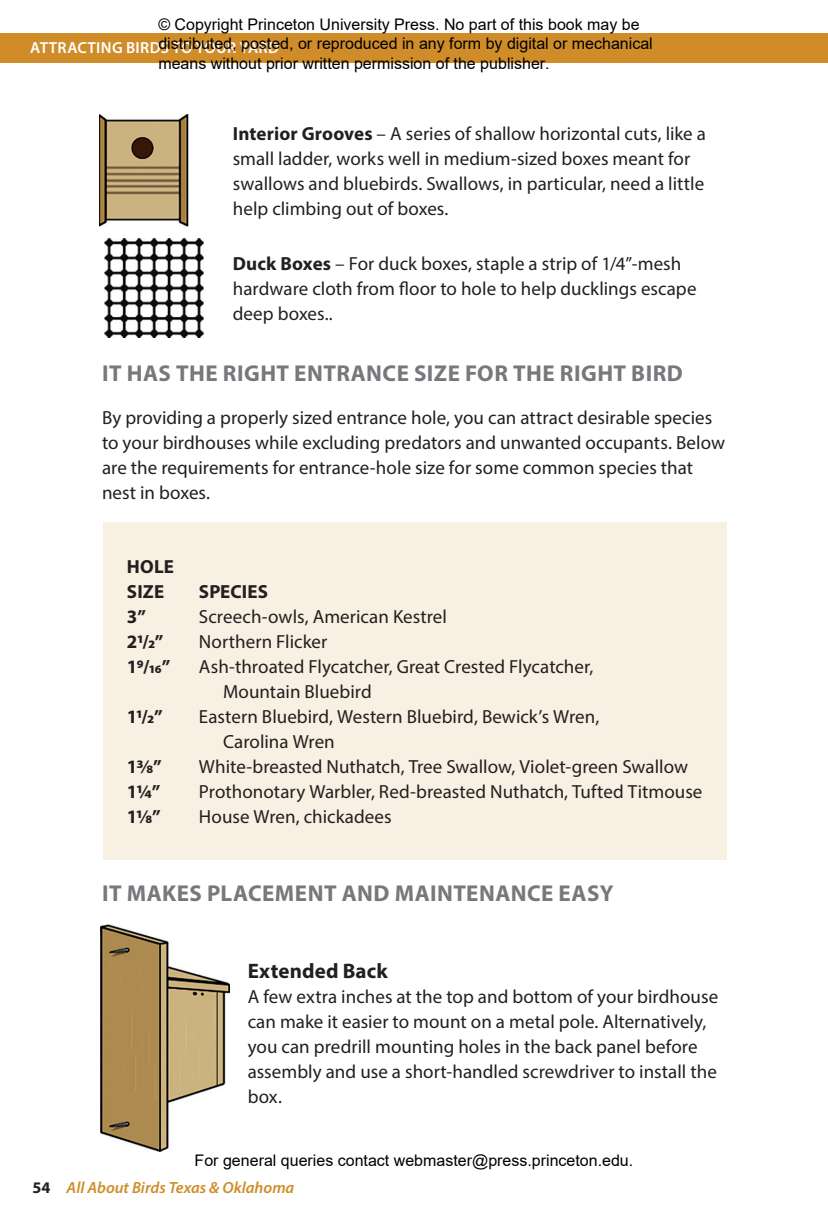
<style>
.page{position:relative;width:828px;height:1224px;background:#fff}
.page>*{position:absolute;margin:0;border:0;box-sizing:border-box;transform-origin:0 0}
.H2_11_5pt_ALL_CAPS_6{font:700 23px "Myriad Pro";letter-spacing:.02em;color:#76787b}
.H3_10_5pt_BLACK{font:700 21px "Myriad Pro";letter-spacing:.005em;color:#231f20}
.FM_Body_text__9_5_12{font:19px/25px "Myriad Pro";color:#231f20}
.FM_P54_Table_Element{font:19px "Myriad Pro";color:#231f20}
.FM_P54_Table_Element-2{font:700 19px "Myriad Pro";letter-spacing:.005em;color:#231f20}
.t1{font:italic 600 16.2px "Myriad Pro";color:#cf8c29}
.t2{font:16px/19.2px "Arial";color:#000}
.t3{font:600 16px "Myriad Pro";letter-spacing:.02em;color:#fff}
.s1{font-weight:700}
.s2{font-weight:700;font-style:normal;color:#231f20}
</style>
<div class="page">
<div style="left:0;top:33px;width:828px;height:30px;background:#cf8c29"></div>
<div style="left:103px;top:522px;width:624px;height:337px;background:#f8f0e2"></div>
<img style="left:104px;top:239px;width:100px;height:98px">
<img style="left:100px;top:924px;width:130px;height:228px">
<img style="left:99px;top:115px;width:89px;height:111px">
<p class="t2" style="left:158px;top:15px;width:496px">© Copyright Princeton University Press. No part of this book may be distributed, posted, or reproduced in any form by digital or mechanical means without prior written permission of the publisher.</p>
<p class="t3" style="left:30px;top:38px;width:250px">ATTRACTING BIRDS TO YOUR YARD</p>
<p class="FM_Body_text__9_5_12" style="left:233px;top:121px;width:475px"><span class="s1">Interior Grooves</span> – A series of shallow horizontal cuts, like a small ladder, works well in medium-sized boxes meant for swallows and bluebirds. Swallows, in particular, need a little help climbing out of boxes.</p>
<p class="FM_Body_text__9_5_12" style="left:233px;top:251px;width:465px"><span class="s1">Duck Boxes</span> – For duck boxes, staple a strip of 1/4”-mesh hardware cloth from floor to hole to help ducklings escape deep boxes..</p>
<p class="H2_11_5pt_ALL_CAPS_6" style="left:102px;top:359px;width:582px">IT HAS THE RIGHT ENTRANCE SIZE FOR THE RIGHT BIRD</p>
<p class="FM_Body_text__9_5_12" style="left:102px;top:405px;width:624px">By providing a properly sized entrance hole, you can attract desirable species to your birdhouses while excluding predators and unwanted occupants. Below are the requirements for entrance-hole size for some common species that nest in boxes.</p>
<p class="FM_P54_Table_Element-2" style="left:127px;top:554px;width:48px">HOLE</p>
<p class="FM_P54_Table_Element-2" style="left:127px;top:579px;width:39px">SIZE</p>
<p class="FM_P54_Table_Element-2" style="left:199px;top:579px;width:71px">SPECIES</p>
<p class="FM_P54_Table_Element-2" style="left:127px;top:604px;width:21px">3”</p>
<p class="FM_P54_Table_Element" style="left:199px;top:605px;width:250px">Screech-owls, American Kestrel</p>
<p class="FM_P54_Table_Element-2" style="left:127px;top:629px;width:38px">21/2”</p>
<p class="FM_P54_Table_Element" style="left:199px;top:630px;width:130px">Northern Flicker</p>
<p class="FM_P54_Table_Element-2" style="left:127px;top:654px;width:45px">19/16”</p>
<p class="FM_P54_Table_Element" style="left:199px;top:655px;width:396px">Ash-throated Flycatcher, Great Crested Flycatcher,</p>
<p class="FM_P54_Table_Element" style="left:223px;top:680px;width:150px">Mountain Bluebird</p>
<p class="FM_P54_Table_Element-2" style="left:127px;top:704px;width:37px">11/2”</p>
<p class="FM_P54_Table_Element" style="left:199px;top:705px;width:402px">Eastern Bluebird, Western Bluebird, Bewick’s Wren,</p>
<p class="FM_P54_Table_Element" style="left:223px;top:730px;width:113px">Carolina Wren</p>
<p class="FM_P54_Table_Element-2" style="left:127px;top:754px;width:36px">13/8”</p>
<p class="FM_P54_Table_Element" style="left:199px;top:755px;width:491px">White-breasted Nuthatch, Tree Swallow, Violet-green Swallow</p>
<p class="FM_P54_Table_Element-2" style="left:127px;top:779px;width:35px">11/4”</p>
<p class="FM_P54_Table_Element" style="left:199px;top:780px;width:505px">Prothonotary Warbler, Red-breasted Nuthatch, Tufted Titmouse</p>
<p class="FM_P54_Table_Element-2" style="left:127px;top:804px;width:35px">11/8”</p>
<p class="FM_P54_Table_Element" style="left:199px;top:805px;width:194px">House Wren, chickadees</p>
<p class="H2_11_5pt_ALL_CAPS_6" style="left:102px;top:879px;width:513px">IT MAKES PLACEMENT AND MAINTENANCE EASY</p>
<p class="H3_10_5pt_BLACK" style="left:248px;top:957px;width:142px">Extended Back</p>
<p class="FM_Body_text__9_5_12" style="left:248px;top:984px;width:472px">A few extra inches at the top and bottom of your birdhouse can make it easier to mount on a metal pole. Alternatively, you can predrill mounting holes in the back panel before assembly and use a short-handled screwdriver to install the box.</p>
<p class="t2" style="left:195px;top:1151px;width:440px">For general queries contact webmaster@press.princeton.edu.</p>
<p class="t1" style="left:32px;top:1177px;width:263px"><span class="s2">54</span> All About Birds Texas &amp; Oklahoma</p>
</div>
